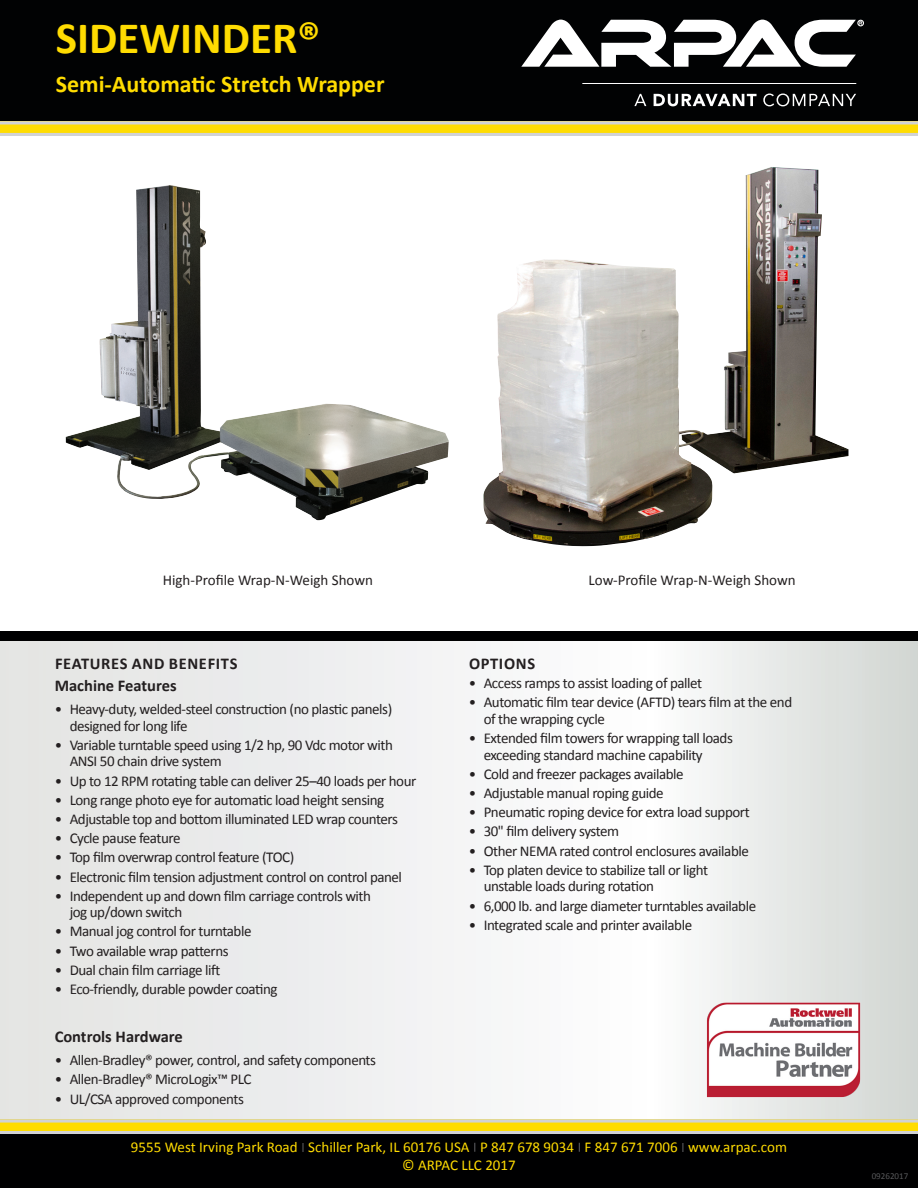
<style>
.page{position:relative;width:918px;height:1188px;background:#fff}
.page>*{position:absolute;margin:0;border:0;box-sizing:border-box;transform-origin:0 0}
.t1{font:700 45px "Calibri";color:#ffdc01}
.sub-title{font:700 24px "Calibri";color:#ffdc01}
.content_sub-title{font:700 16.5px "Calibri";color:#231f20}
.content_title_caps{font:700 16.5px "Calibri";letter-spacing:.04em;color:#231f20}
.t2{font:15px/16.5px "Calibri";letter-spacing:-.03em;color:#231f20}
.address{font:15px "Calibri";color:#ffdc01}
.t3{font:15px "Calibri";color:#231f20}
.Date_Stamp{font:9px "Calibri";color:#57585a}
</style>
<div class="page">
<svg style="left:0;top:641px;width:918px;height:479px"></svg>
<div style="left:0;top:0;width:918px;height:122px;background:#010203"></div>
<svg style="left:0;top:124px;width:918px;height:9px;background:#fcdb0e"></svg>
<hr style="left:0;top:133px;width:918px;height:3px;background:#d1d2d4">
<hr style="left:0;top:121px;width:918px;height:3px;background:#d1d2d4">
<div style="left:0;top:632px;width:918px;height:9px;background:#000001"></div>
<div style="left:0;top:1134px;width:918px;height:54px;background:#000001"></div>
<div style="left:0;top:1120px;width:918px;height:12px;background:#ffdc01"></div>
<hr style="left:0;top:1131px;width:918px;height:3px;background:#d1d2d4">
<hr style="left:0;top:1120px;width:918px;height:3px;background:#d1d2d4">
<svg style="left:521px;top:20px;width:343px;height:47px"></svg>
<svg style="left:634px;top:94px;width:12px;height:12px"></svg>
<svg style="left:654px;top:94px;width:103px;height:12px"></svg>
<svg style="left:763px;top:94px;width:93px;height:12px"></svg>
<hr style="left:582px;top:83px;width:274px;height:1px;background:#fff">
<img style="left:66px;top:185px;width:383px;height:335px">
<img style="left:483px;top:167px;width:365px;height:380px">
<img style="left:703px;top:997px;width:161px;height:106px">
<p class="t1" style="left:56px;top:10px;width:266px">SIDEWINDER®</p>
<p class="sub-title" style="left:56px;top:68px;width:330px">Semi-Automatic Stretch Wrapper</p>
<p class="t3" style="left:163px;top:571px;width:212px">High-Profile Wrap-N-Weigh Shown</p>
<p class="t3" style="left:589px;top:571px;width:209px">Low-Profile Wrap-N-Weigh Shown</p>
<p class="content_title_caps" style="left:55px;top:653px;width:184px">FEATURES AND BENEFITS</p>
<p class="content_sub-title" style="left:55px;top:675px;width:124px">Machine Features</p>
<p class="t2" style="left:70px;top:701px;width:324px;text-indent:-15px">• Heavy-duty, welded-steel construction (no plastic panels) designed for long life</p>
<p class="t2" style="left:70px;top:737px;width:325px;text-indent:-15px">• Variable turntable speed using 1/2 hp, 90 Vdc motor with<br>ANSI 50 chain drive system</p>
<p class="t2" style="left:55px;top:772px;width:363px">• Up to 12 RPM rotating table can deliver 25–40 loads per hour</p>
<p class="t2" style="left:55px;top:792px;width:331px">• Long range photo eye for automatic load height sensing</p>
<p class="t2" style="left:55px;top:811px;width:345px">• Adjustable top and bottom illuminated LED wrap counters</p>
<p class="t2" style="left:55px;top:830px;width:127px">• Cycle pause feature</p>
<p class="t2" style="left:55px;top:849px;width:241px">• Top film overwrap control feature (TOC)</p>
<p class="t2" style="left:55px;top:868px;width:349px">• Electronic film tension adjustment control on control panel</p>
<p class="t2" style="left:70px;top:888px;width:303px;text-indent:-15px">• Independent up and down film carriage controls with jog up/down switch</p>
<p class="t2" style="left:55px;top:923px;width:198px">• Manual jog control for turntable</p>
<p class="t2" style="left:55px;top:942px;width:176px">• Two available wrap patterns</p>
<p class="t2" style="left:55px;top:962px;width:167px">• Dual chain film carriage lift</p>
<p class="t2" style="left:55px;top:981px;width:224px">• Eco-friendly, durable powder coating</p>
<p class="content_sub-title" style="left:55px;top:1026px;width:130px">Controls Hardware</p>
<p class="t2" style="left:55px;top:1052px;width:323px">• Allen-Bradley® power, control, and safety components</p>
<p class="t2" style="left:55px;top:1071px;width:198px">• Allen-Bradley® MicroLogix™ PLC</p>
<p class="t2" style="left:55px;top:1090px;width:191px">• UL/CSA approved components</p>
<p class="content_title_caps" style="left:469px;top:653px;width:68px">OPTIONS</p>
<p class="t2" style="left:469px;top:675px;width:235px">• Access ramps to assist loading of pallet</p>
<p class="t2" style="left:484px;top:694px;width:310px;text-indent:-15px">• Automatic film tear device (AFTD) tears film at the end of the wrapping cycle</p>
<p class="t2" style="left:484px;top:730px;width:251px;text-indent:-15px">• Extended film towers for wrapping tall loads exceeding standard machine capability</p>
<p class="t2" style="left:469px;top:766px;width:217px">• Cold and freezer packages available</p>
<p class="t2" style="left:469px;top:785px;width:197px">• Adjustable manual roping guide</p>
<p class="t2" style="left:469px;top:804px;width:283px">• Pneumatic roping device for extra load support</p>
<p class="t2" style="left:469px;top:823px;width:152px">• 30" film delivery system</p>
<p class="t2" style="left:469px;top:842px;width:282px">• Other NEMA rated control enclosures available</p>
<p class="t2" style="left:484px;top:862px;width:226px;text-indent:-15px">• Top platen device to stabilize tall or light unstable loads during rotation</p>
<p class="t2" style="left:469px;top:897px;width:289px">• 6,000 lb. and large diameter turntables available</p>
<p class="t2" style="left:469px;top:917px;width:225px">• Integrated scale and printer available</p>
<p class="address" style="left:131px;top:1138px;width:658px">9555 West Irving Park Road Schiller Park, IL 60176 USA P 847 678 9034 F 847 671 7006 www.arpac.com</p>
<p class="address" style="left:402px;top:1156px;width:115px">© ARPAC LLC 2017</p>
<p class="Date_Stamp" style="left:872px;top:1170px;width:38px">09262017</p>
</div>
